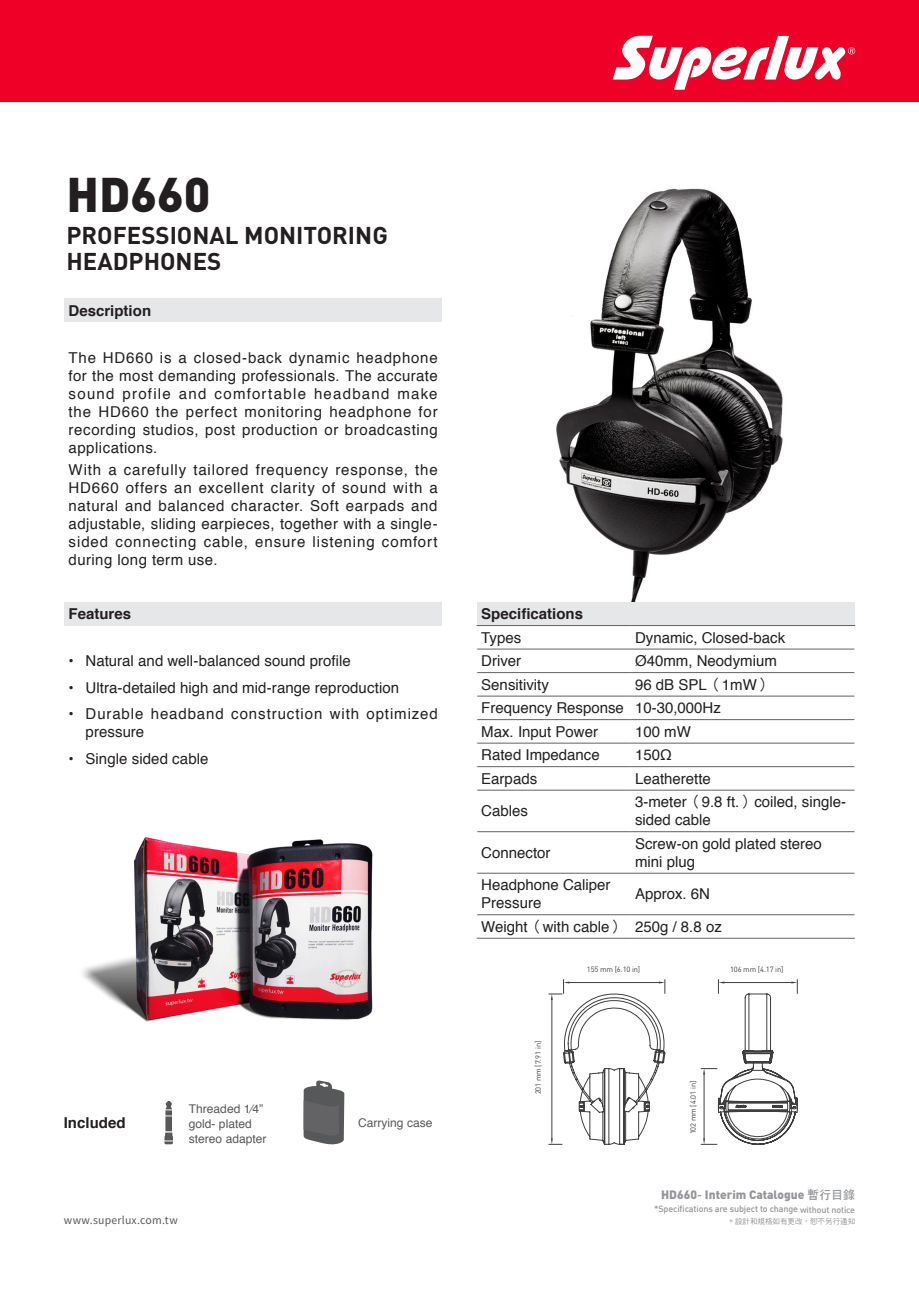
<style>
.page{position:relative;width:919px;height:1289px;background:#fff}
.page>*{position:absolute;margin:0;border:0;box-sizing:border-box;transform-origin:0 0}
.t1{font:900 48px "DIN";color:#231f20}
.t2{font:700 24px "DIN Pro";color:#231f20}
.t3{font:15px/18px "Helvetica";color:#231f20}
.t4{font:15px/18px "Helvetica";letter-spacing:.06em;color:#231f20}
.t5{font:700 15px "Helvetica";color:#231f20}
.t6{font:12px "Helvetica";color:#57585a}
.t7{font:900 12px "DIN";color:#939598}
.t8{font:10.5px "Noto Sans CJ Ktc";letter-spacing:.02em;color:#57585a}
.t9{font:500 9px "DIN";letter-spacing:-.015em;color:#939598}
.dimension{font:7.5px "DIN";letter-spacing:-.015em;color:#3e3e3f}
.t10{font:7.5px "DF Hei Std W5";color:#939598}
.s1{font-family:"DF Hei Std W5"}
.s2{font-family:"DIN Pro";font-weight:500}
.s3{font-family:"DF Hei Std W7";font-weight:400}
.s4{font-family:"DIN Pro"}
</style>
<div class="page">
<img style="left:556px;top:188px;width:227px;height:413px">
<div style="left:0;top:0;width:918px;height:102px;background:#ef0027"></div>
<svg style="left:612px;top:36px;width:243px;height:54px"></svg>
<div style="left:477px;top:602px;width:377px;height:23px;background:#e6e7e9"></div>
<hr style="left:476px;top:625px;width:154px;height:1px;background:#636366">
<hr style="left:630px;top:625px;width:225px;height:1px;background:#636366">
<hr style="left:477px;top:648px;width:153px;height:1px;background:#636366">
<hr style="left:630px;top:648px;width:224px;height:1px;background:#636366">
<hr style="left:477px;top:672px;width:153px;height:1px;background:#636366">
<hr style="left:630px;top:672px;width:224px;height:1px;background:#636366">
<hr style="left:477px;top:696px;width:153px;height:1px;background:#636366">
<hr style="left:630px;top:696px;width:224px;height:1px;background:#636366">
<hr style="left:477px;top:719px;width:153px;height:1px;background:#636366">
<hr style="left:630px;top:719px;width:224px;height:1px;background:#636366">
<hr style="left:477px;top:743px;width:153px;height:1px;background:#636366">
<hr style="left:630px;top:743px;width:224px;height:1px;background:#636366">
<hr style="left:477px;top:766px;width:153px;height:1px;background:#636366">
<hr style="left:630px;top:766px;width:224px;height:1px;background:#636366">
<hr style="left:477px;top:790px;width:153px;height:1px;background:#636366">
<hr style="left:630px;top:790px;width:224px;height:1px;background:#636366">
<hr style="left:477px;top:831px;width:153px;height:1px;background:#636366">
<hr style="left:630px;top:831px;width:224px;height:1px;background:#636366">
<hr style="left:477px;top:873px;width:153px;height:1px;background:#636366">
<hr style="left:630px;top:873px;width:224px;height:1px;background:#636366">
<hr style="left:477px;top:914px;width:153px;height:1px;background:#636366">
<hr style="left:630px;top:914px;width:224px;height:1px;background:#636366">
<hr style="left:477px;top:938px;width:153px;height:1px;background:#636366">
<hr style="left:630px;top:938px;width:224px;height:1px;background:#636366">
<img style="left:82px;top:837px;width:291px;height:185px">
<svg style="left:549px;top:979px;width:249px;height:166px"></svg>
<div style="left:64px;top:602px;width:378px;height:23px;background:#e6e7e9"></div>
<div style="left:64px;top:298px;width:378px;height:24px;background:#e6e7e9"></div>
<svg style="left:165px;top:1100px;width:7px;height:15px"></svg>
<svg style="left:164px;top:1132px;width:9px;height:12px"></svg>
<div style="left:165px;top:1116px;width:7px;height:15px;background:#57585a"></div>
<svg style="left:303px;top:1080px;width:41px;height:65px;background:#757577"></svg>
<p class="t1" style="left:66px;top:163px;width:145px">HD660</p>
<p class="t2" style="left:66px;top:219px;width:322px">PROFESSIONAL MONITORING</p>
<p class="t2" style="left:66px;top:244px;width:156px">HEADPHONES</p>
<p class="t5" style="left:69px;top:298px;width:84px">Description</p>
<p class="t3" style="left:69px;top:349px;width:370px;text-align:justify">The HD660 is a closed-back dynamic headphone for the most demanding professionals. The accurate sound profile and comfortable headband make the HD660 the perfect monitoring headphone for recording studios, post production or broadcasting applications.</p>
<p class="t3" style="left:69px;top:461px;width:370px;text-align:justify">With a carefully tailored frequency response, the HD660 offers an excellent clarity of sound with a natural and balanced character. Soft earpads and adjustable, sliding earpieces, together with a single&shy;sided connecting cable, ensure listening comfort during long term use.</p>
<p class="t5" style="left:69px;top:602px;width:64px">Features</p>
<p class="t3" style="left:69px;top:652px;width:284px">• Natural and well-balanced sound profile</p>
<p class="t3" style="left:69px;top:679px;width:332px">• Ultra-detailed high and mid-range reproduction</p>
<p class="t4" style="left:86px;top:705px;width:353px;text-indent:-17px">• Durable headband construction with optimized pressure</p>
<p class="t3" style="left:69px;top:750px;width:141px">• Single sided cable</p>
<p class="t5" style="left:64px;top:1110px;width:63px">Included</p>
<p class="t6" style="left:189px;top:1099px;width:76px">Threaded 1⁄4”</p>
<p class="t6" style="left:189px;top:1114px;width:64px">gold- plated</p>
<p class="t6" style="left:189px;top:1128px;width:79px">stereo adapter</p>
<p class="t8" style="left:64px;top:1214px;width:115px">www.superlux.com.tw</p>
<p class="t6" style="left:358px;top:1113px;width:76px">Carrying case</p>
<p class="t5" style="left:481px;top:602px;width:103px">Specifications</p>
<p class="t3" style="left:481px;top:629px;width:42px">Types</p>
<p class="t3" style="left:635px;top:629px;width:152px">Dynamic, Closed-back</p>
<p class="t3" style="left:481px;top:652px;width:41px">Driver</p>
<p class="t3" style="left:635px;top:652px;width:143px">Ø40mm, Neodymium</p>
<p class="t3" style="left:481px;top:676px;width:69px">Sensitivity</p>
<p class="t3" style="left:635px;top:676px;width:138px">96 dB SPL<span class="s1">（</span>1mW<span class="s1">）</span></p>
<p class="t3" style="left:481px;top:699px;width:144px">Frequency Response</p>
<p class="t3" style="left:635px;top:699px;width:87px">10-30,000Hz</p>
<p class="t3" style="left:481px;top:723px;width:118px">Max. Input Power</p>
<p class="t3" style="left:635px;top:723px;width:57px">100 mW</p>
<p class="t3" style="left:481px;top:746px;width:120px">Rated Impedance</p>
<p class="t3" style="left:635px;top:746px;width:38px">150Ω</p>
<p class="t3" style="left:481px;top:770px;width:57px">Earpads</p>
<p class="t3" style="left:635px;top:770px;width:77px">Leatherette</p>
<p class="t3" style="left:481px;top:802px;width:48px">Cables</p>
<p class="t3" style="left:635px;top:793px;width:212px">3-meter<span class="s1">（</span>9.8 ft.<span class="s1">）</span>coiled, single&shy;sided cable</p>
<p class="t3" style="left:481px;top:844px;width:71px">Connector</p>
<p class="t3" style="left:635px;top:835px;width:188px">Screw-on gold plated stereo mini plug</p>
<p class="t3" style="left:481px;top:876px;width:131px">Headphone Caliper<br>Pressure</p>
<p class="t3" style="left:635px;top:885px;width:77px">Approx. 6N</p>
<p class="t3" style="left:481px;top:918px;width:145px">Weight<span class="s1">（</span>with cable<span class="s1">）</span></p>
<p class="t3" style="left:635px;top:918px;width:88px">250g / 8.8 oz</p>
<p class="dimension" style="left:533px;top:1094px;width:55px;rotate:-90deg">201 mm [7.91 in]</p>
<p class="dimension" style="left:586px;top:965px;width:55px">155 mm [6.10 in]</p>
<p class="dimension" style="left:730px;top:965px;width:55px">106 mm [4.17 in]</p>
<p class="dimension" style="left:688px;top:1134px;width:55px;rotate:-90deg">102 mm [4.01 in]</p>
<p class="t7" style="left:661px;top:1186px;width:195px">HD660<span class="s2">-</span> Interim Catalogue <span class="s3">暫行目錄</span></p>
<p class="t9" style="left:654px;top:1203px;width:202px">*Specifications are subject to change <span class="s4">without notice</span></p>
<p class="t10" style="left:729px;top:1217px;width:127px">* 設計和規格如有更改，恕不另行通知</p>
</div>
